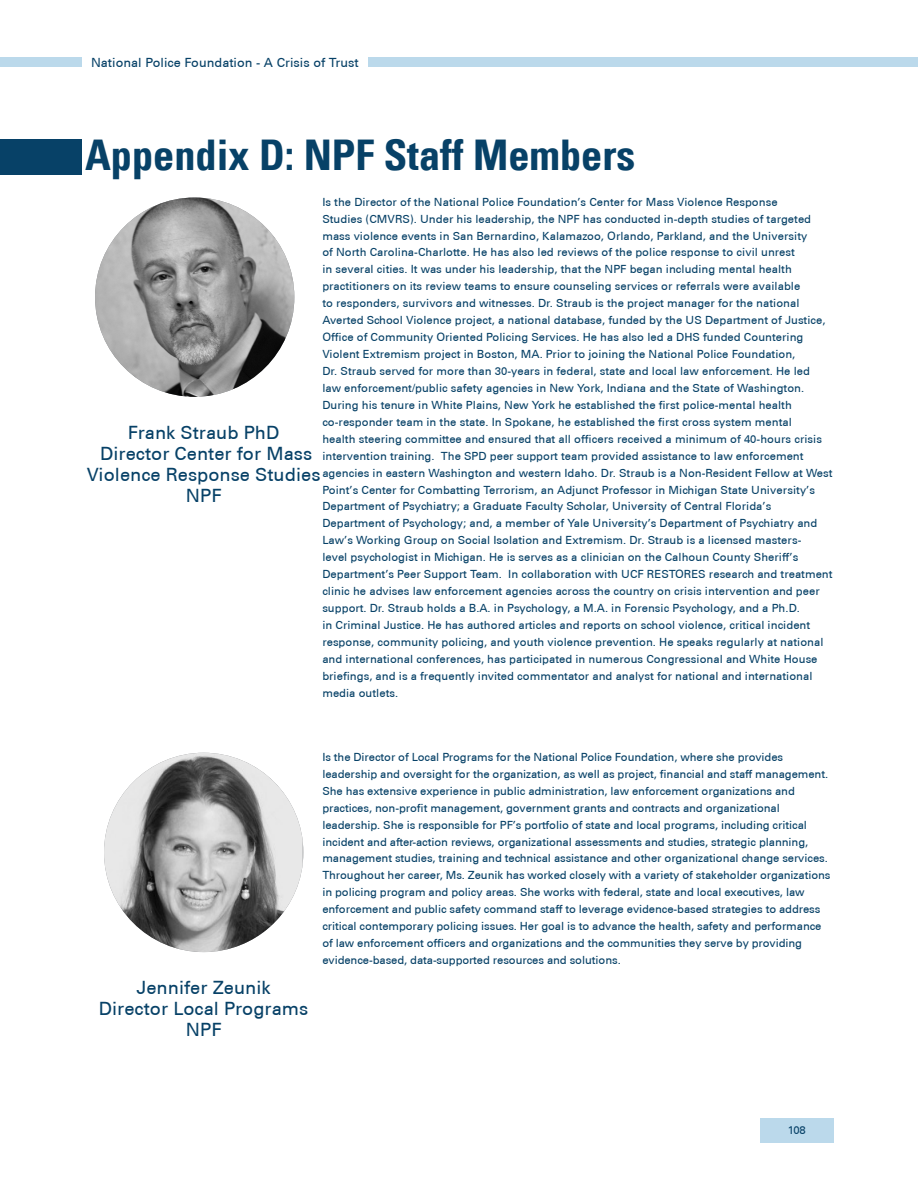
<style>
.page{position:relative;width:918px;height:1188px;background:#fff}
.page>*{position:absolute;margin:0;border:0;box-sizing:border-box;transform-origin:0 0}
.t1{font:700 condensed 42.3px "Univers LT";color:#074167}
.t2{font:500 18.3px/21.1px "Univers CE";color:#074167;text-align:center}
.t3{font:500 12.75px "Univers CE";color:#074167}
.t4{font:500 11.25px/17px "Univers CE";color:#074167}
</style>
<div class="page">
<div style="left:760px;top:1118px;width:74px;height:25px;background:#bbd9eb"></div>
<img style="left:95px;top:198px;width:199px;height:199px;border-radius:100px">
<img style="left:104px;top:753px;width:199px;height:199px">
<div style="left:0;top:140px;width:81px;height:35px;background:#074167"></div>
<div style="left:368px;top:58px;width:550px;height:9px;background:#bbd9eb"></div>
<div style="left:0;top:58px;width:81px;height:9px;background:#bbd9eb"></div>
<p class="t3" style="left:91px;top:55px;width:269px">National Police Foundation - A Crisis of Trust</p>
<p class="t1" style="left:85px;top:129px;width:552px">Appendix D: NPF Staff Members</p>
<p class="t4" style="left:322px;top:194px;width:512px">Is the Director of the National Police Foundation’s Center for Mass Violence Response<br>Studies (CMVRS). Under his leadership, the NPF has conducted in-depth studies of targeted mass violence events in San Bernardino, Kalamazoo, Orlando, Parkland, and the University<br>of North Carolina-Charlotte. He has also led reviews of the police response to civil unrest<br>in several cities. It was under his leadership, that the NPF began including mental health practitioners on its review teams to ensure counseling services or referrals were available<br>to responders, survivors and witnesses. Dr. Straub is the project manager for the national Averted School Violence project, a national database, funded by the US Department of Justice, Office of Community Oriented Policing Services. He has also led a DHS funded Countering Violent Extremism project in Boston, MA. Prior to joining the National Police Foundation,<br>Dr. Straub served for more than 30-years in federal, state and local law enforcement. He led<br>law enforcement/public safety agencies in New York, Indiana and the State of Washington.<br>During his tenure in White Plains, New York he established the first police-mental health co-responder team in the state. In Spokane, he established the first cross system mental<br>health steering committee and ensured that all officers received a minimum of 40-hours crisis intervention training. The SPD peer support team provided assistance to law enforcement agencies in eastern Washington and western Idaho. Dr. Straub is a Non-Resident Fellow at West Point’s Center for Combatting Terrorism, an Adjunct Professor in Michigan State University’s Department of Psychiatry; a Graduate Faculty Scholar, University of Central Florida’s Department of Psychology; and, a member of Yale University’s Department of Psychiatry and Law’s Working Group on Social Isolation and Extremism. Dr. Straub is a licensed masters-<br>level psychologist in Michigan. He is serves as a clinician on the Calhoun County Sheriff’s Department’s Peer Support Team. In collaboration with UCF RESTORES research and treatment clinic he advises law enforcement agencies across the country on crisis intervention and peer support. Dr. Straub holds a B.A. in Psychology, a M.A. in Forensic Psychology, and a Ph.D.<br>in Criminal Justice. He has authored articles and reports on school violence, critical incident response, community policing, and youth violence prevention. He speaks regularly at national and international conferences, has participated in numerous Congressional and White House briefings, and is a frequently invited commentator and analyst for national and international media outlets.</p>
<p class="t2" style="left:128px;top:422px;width:153px">Frank Straub PhD</p>
<p class="t2" style="left:87px;top:443px;width:235px">Director Center for Mass<br>Violence Response Studies<br>NPF</p>
<p class="t2" style="left:137px;top:977px;width:136px">Jennifer Zeunik</p>
<p class="t2" style="left:99px;top:999px;width:211px">Director Local Programs<br>NPF</p>
<p class="t4" style="left:322px;top:749px;width:510px">Is the Director of Local Programs for the National Police Foundation, where she provides leadership and oversight for the organization, as well as project, financial and staff management.<br>She has extensive experience in public administration, law enforcement organizations and practices, non-profit management, government grants and contracts and organizational leadership. She is responsible for PF’s portfolio of state and local programs, including critical incident and after-action reviews, organizational assessments and studies, strategic planning, management studies, training and technical assistance and other organizational change services.<br>Throughout her career, Ms. Zeunik has worked closely with a variety of stakeholder organizations in policing program and policy areas. She works with federal, state and local executives, law enforcement and public safety command staff to leverage evidence-based strategies to address critical contemporary policing issues. Her goal is to advance the health, safety and performance of law enforcement officers and organizations and the communities they serve by providing evidence-based, data-supported resources and solutions.</p>
<p class="t4" style="left:788px;top:1122px;width:20px">108</p>
</div>
